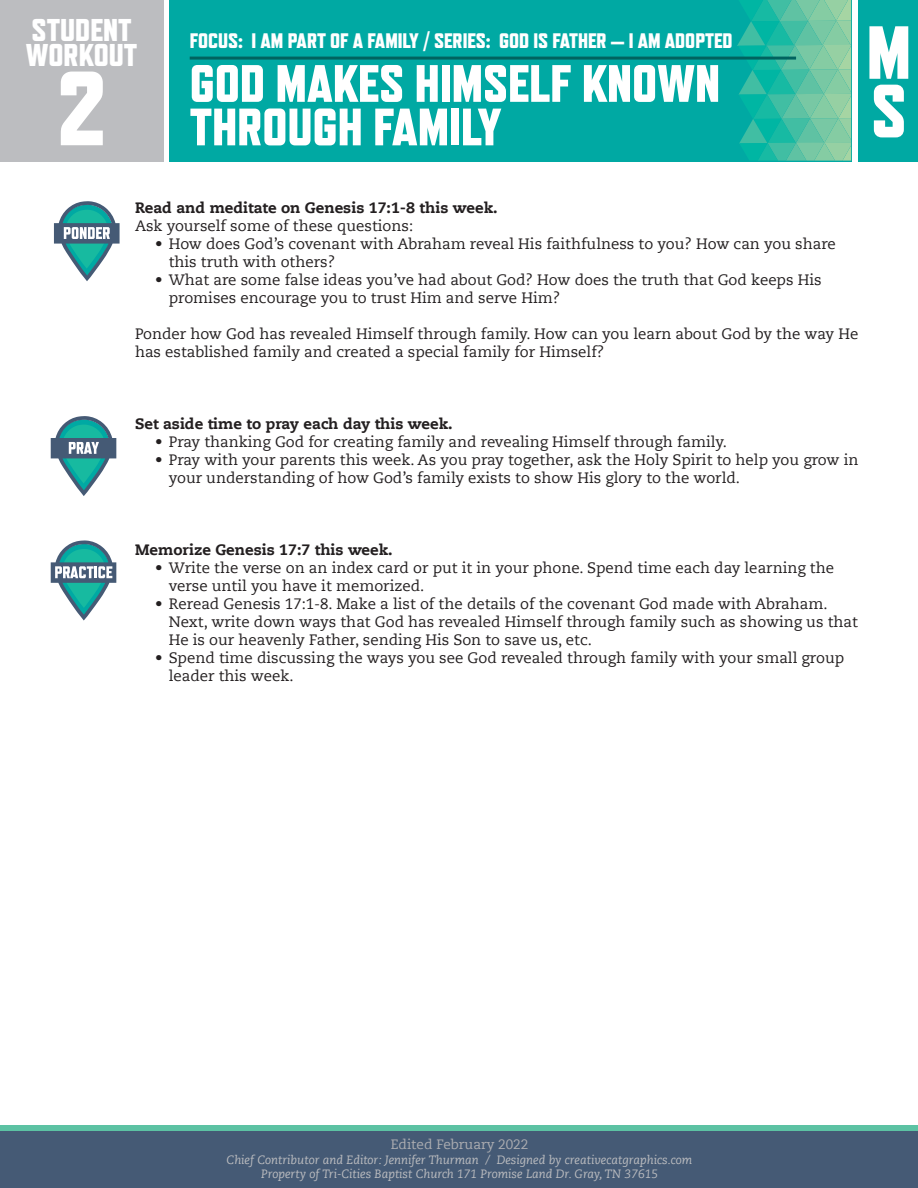
<style>
.page{position:relative;width:918px;height:1188px;background:#fff}
.page>*{position:absolute;margin:0;border:0;box-sizing:border-box;transform-origin:0 0}
.t1{font:800 105px "Refrigerator Deluxe";color:#fff}
.t2{font:800 75px "Refrigerator Deluxe";color:#fff}
.t3{font:800 52.5px/43.5px "Refrigerator Deluxe";color:#fff}
.t4{font:800 31.5px "Refrigerator Deluxe";color:#fff}
.t5{font:800 21px "Refrigerator Deluxe";color:#fff}
.t6{font:15px/18px "Caecilia LT Std";color:#231f20}
.t7{font:800 15px "Caecilia LT Std";color:#231f20}
.t8{font:13.5px "Caecilia LT Std";color:#acadb1}
.t9{font:italic 12px "Caecilia LT Std";color:#bcbdc0}
</style>
<div class="page">
<div style="left:169px;top:0;width:682px;height:162px;background:#00a9a3"></div>
<svg style="left:737px;top:0;width:115px;height:161px"></svg>
<hr style="left:190px;top:57px;width:606px;height:3px;background:#00635f">
<div style="left:858px;top:0;width:60px;height:162px;background:#00a9a3"></div>
<div style="left:0;top:0;width:163px;height:162px;background:#bcbdc0"></div>
<div style="left:0;top:1131px;width:918px;height:57px;background:#455a75"></div>
<div style="left:0;top:1125px;width:918px;height:6px;background:#5cc2a3"></div>
<svg style="left:51px;top:540px;width:65px;height:81px"></svg>
<svg style="left:54px;top:201px;width:66px;height:80px"></svg>
<svg style="left:51px;top:416px;width:65px;height:80px"></svg>
<p class="t4" style="left:32px;top:11px;width:101px">STUDENT</p>
<p class="t4" style="left:26px;top:37px;width:113px">WORKOUT</p>
<p class="t1" style="left:57px;top:46px;width:52px">2</p>
<h3 class="t5" style="left:190px;top:28px;width:544px">FOCUS: I AM PART OF A FAMILY / SERIES: GOD IS FATHER — I AM ADOPTED</h3>
<h3 class="t3" style="left:190px;top:61px;width:532px">GOD MAKES HIMSELF KNOWN<br>THROUGH FAMILY</h3>
<h2 class="t2" style="left:867px;top:8px;width:46px">M</h2>
<h2 class="t2" style="left:871px;top:67px;width:37px">S</h2>
<p class="t7" style="left:135px;top:198px;width:364px">Read and meditate on Genesis 17:1-8 this week.</p>
<p class="t6" style="left:135px;top:217px;width:280px">Ask yourself some of these questions:</p>
<p class="t6" style="left:169px;top:235px;width:669px;text-indent:-14px">• How does God’s covenant with Abraham reveal His faithfulness to you? How can you share this truth with others?</p>
<p class="t6" style="left:169px;top:271px;width:654px;text-indent:-14px">• What are some false ideas you’ve had about God? How does the truth that God keeps His promises encourage you to trust Him and serve Him?</p>
<p class="t6" style="left:135px;top:325px;width:725px">Ponder how God has revealed Himself through family. How can you learn about God by the way He has established family and created a special family for Himself?</p>
<p class="t7" style="left:135px;top:414px;width:319px">Set aside time to pray each day this week.</p>
<p class="t6" style="left:155px;top:433px;width:573px">• Pray thanking God for creating family and revealing Himself through family.</p>
<p class="t6" style="left:169px;top:451px;width:691px;text-indent:-14px">• Pray with your parents this week. As you pray together, ask the Holy Spirit to help you grow in your understanding of how God’s family exists to show His glory to the world.</p>
<p class="t7" style="left:135px;top:540px;width:259px">Memorize Genesis 17:7 this week.</p>
<p class="t6" style="left:169px;top:559px;width:667px;text-indent:-14px">• Write the verse on an index card or put it in your phone. Spend time each day learning the verse until you have it memorized.</p>
<p class="t6" style="left:169px;top:595px;width:691px;text-indent:-14px">• Reread Genesis 17:1-8. Make a list of the details of the covenant God made with Abraham.<br>Next, write down ways that God has revealed Himself through family such as showing us that<br>He is our heavenly Father, sending His Son to save us, etc.</p>
<p class="t6" style="left:169px;top:649px;width:677px;text-indent:-14px">• Spend time discussing the ways you see God revealed through family with your small group leader this week.</p>
<p class="t8" style="left:391px;top:1137px;width:139px">Edited February 2022</p>
<p class="t9" style="left:227px;top:1153px;width:467px">Chief Contributor and Editor: Jennifer Thurman / Designed by creativecatgraphics.com</p>
<p class="t9" style="left:261px;top:1167px;width:398px">Property of Tri-Cities Baptist Church 171 Promise Land Dr. Gray, TN 37615</p>
</div>
